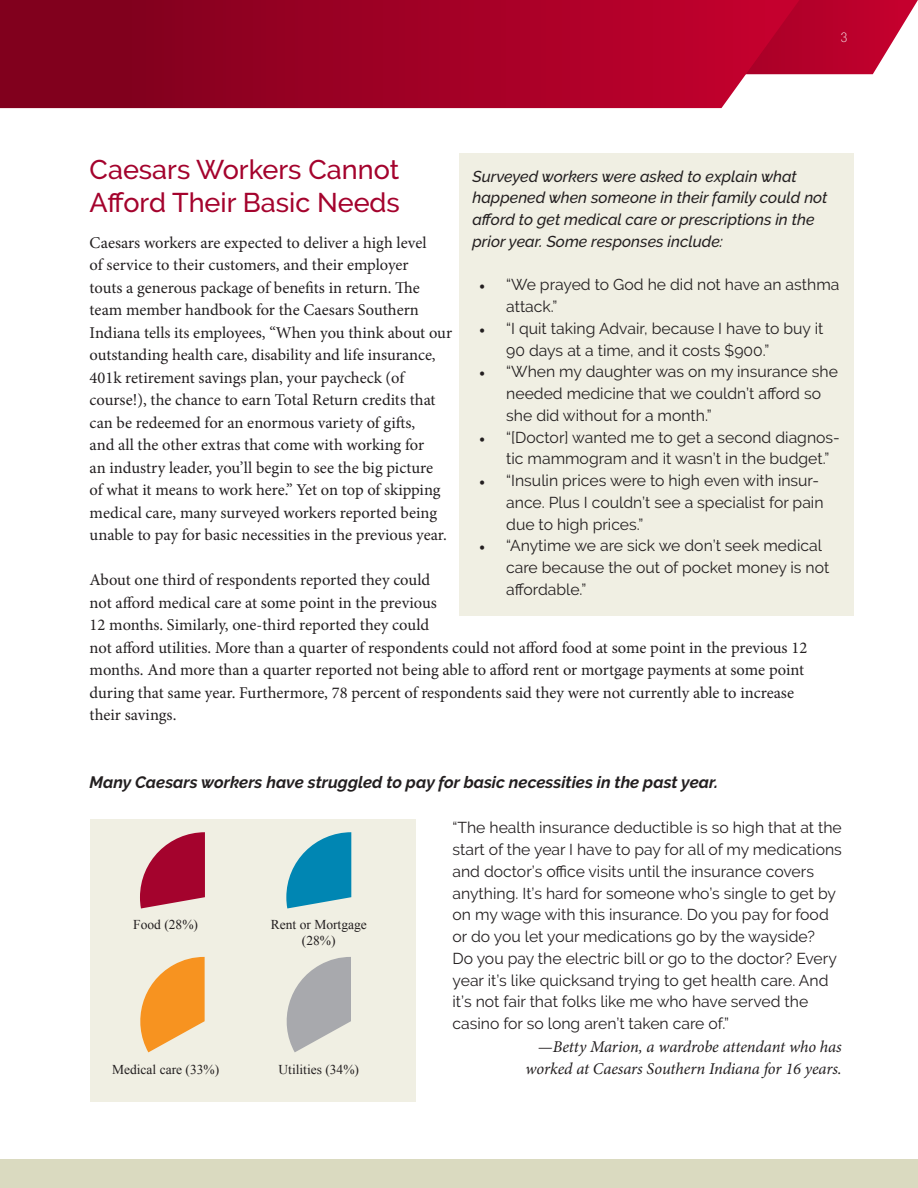
<style>
.page{position:relative;width:918px;height:1188px;background:#fff}
.page>*{position:absolute;margin:0;border:0;box-sizing:border-box;transform-origin:0 0}
.head1{font:500 27px/33px "Raleway";color:#a4032d}
.t1{font:16.5px/22.5px "Minion Pro";letter-spacing:-.005em;color:#231f20}
.t2{font:italic 16.5px/22.5px "Minion Pro";letter-spacing:-.005em;color:#231f20;text-align:right}
.head3{font:italic 700 16.5px "Raleway";color:#231f20}
.t3{font:15.75px/21.8px "Raleway";color:#231f20}
.t4{font:italic 500 15.75px/21.8px "Raleway";color:#231f20}
.t5{font:13.5px/16.5px "Times New Roman";color:#231f20;text-align:center}
.t6{font:100 condensed 13.5px "Helvetica Neue LT Std";color:#fff}
.s1{font-family:"Minion Pro"}
</style>
<div class="page">
<div style="left:0;top:1160px;width:918px;height:28px;background:#dadac0"></div>
<svg style="left:800px;top:0;width:118px;height:74px"></svg>
<svg style="left:0;top:0;width:800px;height:108px;background:#a0062a"></svg>
<div style="left:459px;top:153px;width:395px;height:463px;background:#f0efe3"></div>
<div style="left:90px;top:819px;width:326px;height:283px;background:#f0efe3"></div>
<svg style="left:140px;top:832px;width:65px;height:76px"></svg>
<svg style="left:286px;top:832px;width:65px;height:76px"></svg>
<svg style="left:140px;top:957px;width:65px;height:95px"></svg>
<svg style="left:286px;top:957px;width:65px;height:95px"></svg>
<p class="t6" style="left:841px;top:29px;width:8px">3</p>
<p class="head1" style="left:90px;top:153px;width:312px">Caesars Workers Cannot<br>Afford Their Basic Needs</p>
<p class="t1" style="left:90px;top:231px;width:364px">Caesars workers are expected to deliver a high level<br>of service to their customers, and their employer<br>touts a generous package of benefits in return. The team member handbook for the Caesars Southern Indiana tells its employees, “When you think about our outstanding health care, disability and life insurance, 401k retirement savings plan, your paycheck (of course!), the chance to earn Total Return credits that can be redeemed for an enormous variety of gifts,<br>and all the other extras that come with working for<br>an industry leader, you’ll begin to see the big picture<br>of what it means to work here.” Yet on top of skipping medical care, many surveyed workers reported being unable to pay for basic necessities in the previous year.</p>
<p class="t1" style="left:90px;top:569px;width:719px">About one third of respondents reported they could<br>not afford medical care at some point in the previous<br>12 months. Similarly, one-third reported they could<br>not afford utilities. More than a quarter of respondents could not afford food at some point in the previous 12 months. And more than a quarter reported not being able to afford rent or mortgage payments at some point during that same year. Furthermore, 78 percent of respondents said they were not currently able to increase their savings.</p>
<p class="t4" style="left:472px;top:165px;width:357px">Surveyed workers were asked to explain what happened when someone in their family could not afford to get medical care or prescriptions in the prior year. Some responses include:</p>
<p class="t3" style="left:506px;top:274px;width:335px;text-indent:-27px"><span class="s1">•</span> “We prayed to God he did not have an asthma attack.”</p>
<p class="t3" style="left:506px;top:317px;width:319px;text-indent:-27px"><span class="s1">•</span> “I quit taking Advair, because I have to buy it<br>90 days at a time, and it costs $900.”</p>
<p class="t3" style="left:506px;top:361px;width:333px;text-indent:-27px"><span class="s1">•</span> “When my daughter was on my insurance she needed medicine that we couldn’t afford so she did without for a month.”</p>
<p class="t3" style="left:506px;top:426px;width:335px;text-indent:-27px"><span class="s1">•</span> “[Doctor] wanted me to get a second diagnos&shy;tic mammogram and it wasn’t in the budget.”</p>
<p class="t3" style="left:506px;top:470px;width:319px;text-indent:-27px"><span class="s1">•</span> “Insulin prices were to high even with insur&shy;ance. Plus I couldn’t see a specialist for pain due to high prices.”</p>
<p class="t3" style="left:506px;top:535px;width:325px;text-indent:-27px"><span class="s1">•</span> “Anytime we are sick we don’t seek medical care because the out of pocket money is not affordable.”</p>
<p class="head3" style="left:90px;top:772px;width:630px">Many Caesars workers have struggled to pay for basic necessities in the past year.</p>
<p class="t5" style="left:133px;top:916px;width:66px">Food (28%)</p>
<p class="t5" style="left:271px;top:916px;width:97px">Rent or Mortgage (28%)</p>
<p class="t5" style="left:112px;top:1061px;width:109px">Medical care (33%)</p>
<p class="t5" style="left:279px;top:1061px;width:82px">Utilities (34%)</p>
<p class="t3" style="left:453px;top:817px;width:391px">“The health insurance deductible is so high that at the start of the year I have to pay for all of my medications and doctor’s office visits until the insurance covers anything. It’s hard for someone who’s single to get by on my wage with this insurance. Do you pay for food or do you let your medications go by the wayside?<br>Do you pay the electric bill or go to the doctor? Every year it’s like quicksand trying to get health care. And it’s not fair that folks like me who have served the casino for so long aren’t taken care of.”</p>
<p class="t2" style="left:526px;top:1035px;width:318px">—Betty Marion, a wardrobe attendant who has worked at Caesars Southern Indiana for 16 years.</p>
</div>
